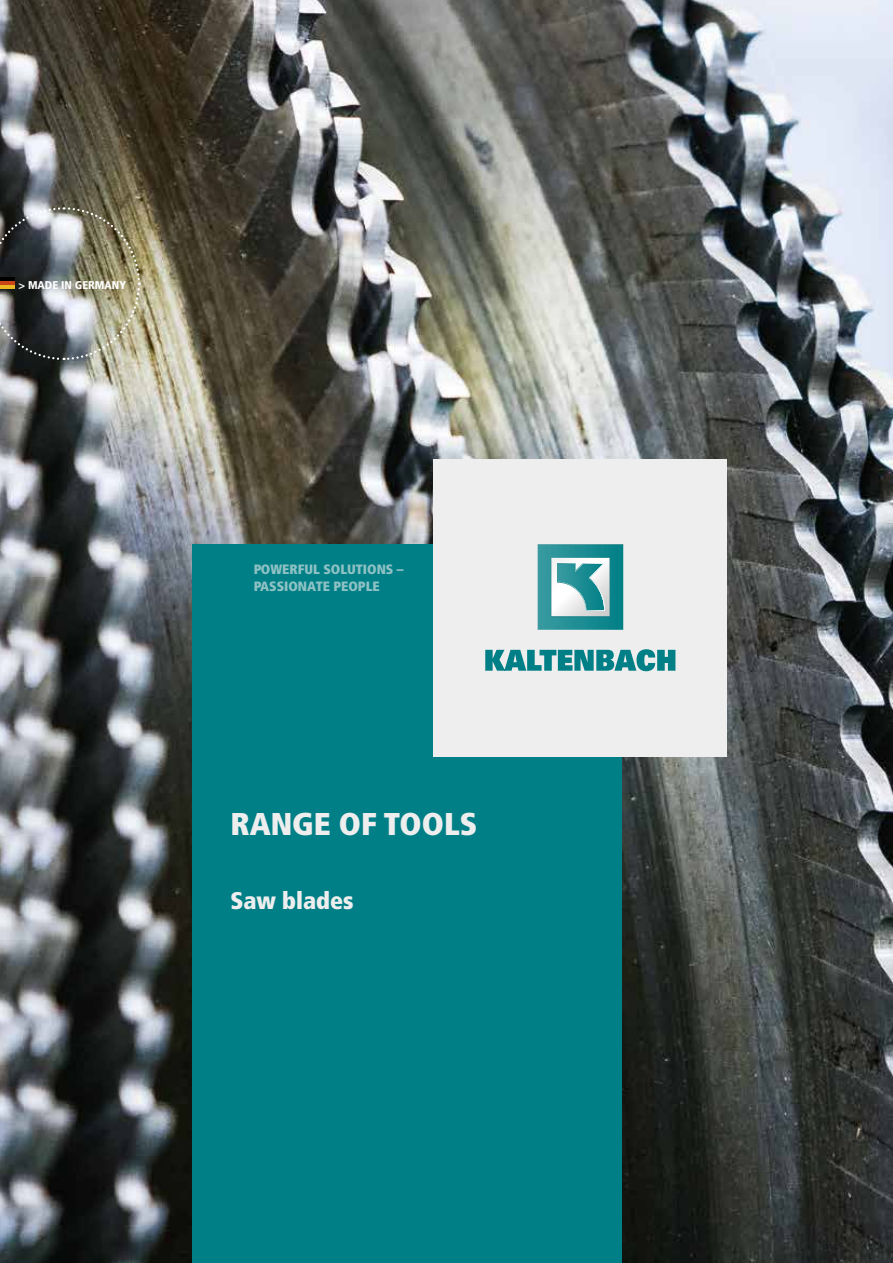
<style>
.page{position:relative;width:893px;height:1263px;background:#fff}
.page>*{position:absolute;margin:0;border:0;box-sizing:border-box;transform-origin:0 0}
.t1{font:900 condensed 31.5px "Frutiger LT Com";color:#eee}
.t2{font:900 condensed 24px "Frutiger LT Com";color:#eee}
.t3{font:900 condensed 13.5px/17.7px "Frutiger LT Com";color:#eee}
.t4{font:900 condensed 11.25px "Frutiger LT Com";color:#fff}
</style>
<div class="page">
<img style="left:0;top:0;width:893px;height:1263px">
<div style="left:192px;top:544px;width:430px;height:719px;background:#007f86"></div>
<div style="left:434px;top:459px;width:293px;height:298px;background:#eee"></div>
<img style="left:538px;top:544px;width:85px;height:86px">
<svg style="left:485px;top:649px;width:190px;height:22px"></svg>
<img style="left:0;top:206px;width:141px;height:155px">
<p class="t4" style="left:18px;top:278px;width:109px">&gt; MADE IN GERMANY</p>
<p class="t3" style="left:253px;top:560px;width:152px">POWERFUL SOLUTIONS –<br>PASSIONATE PEOPLE</p>
<h1 class="t1" style="left:230px;top:805px;width:248px">RANGE OF TOOLS</h1>
<h2 class="t2" style="left:230px;top:885px;width:125px">Saw blades</h2>
</div>
